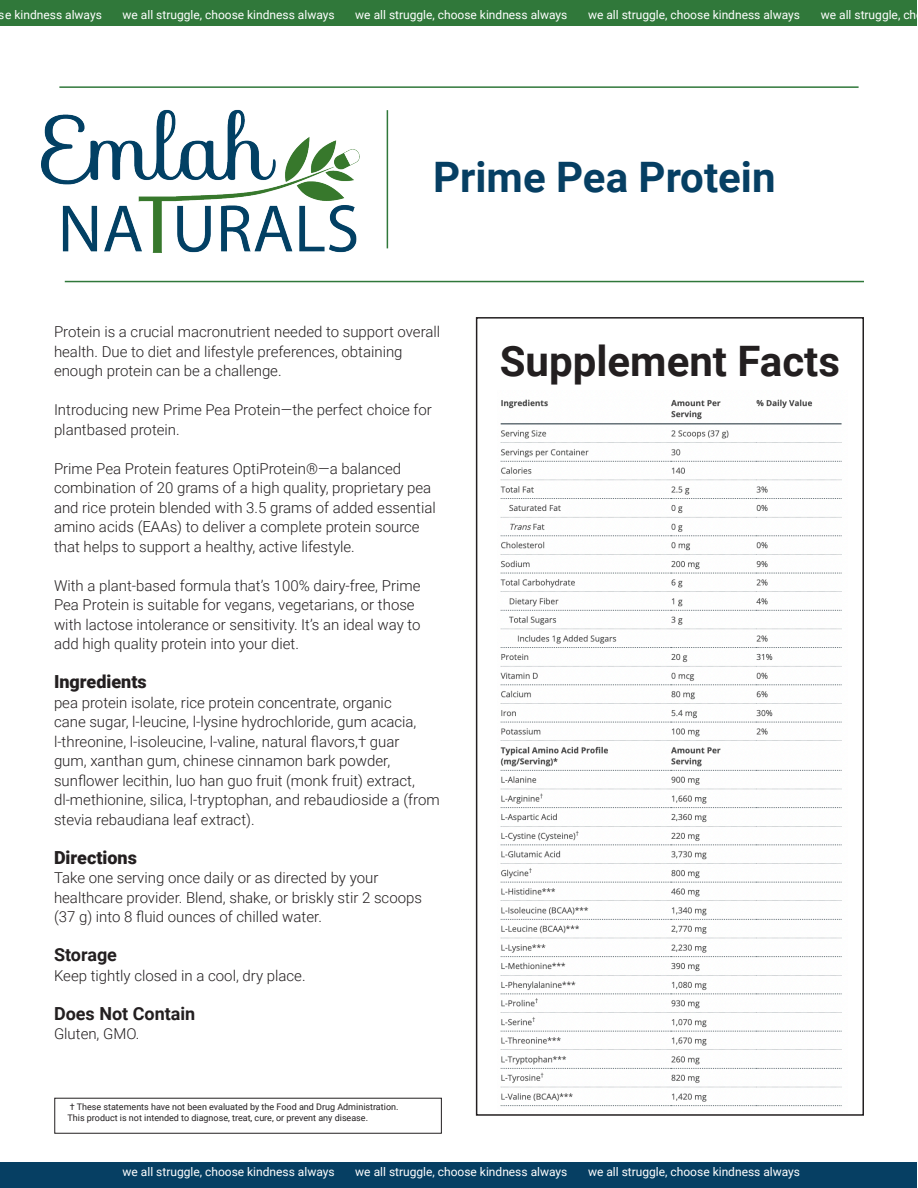
<style>
.page{position:relative;width:918px;height:1188px;background:#fff}
.page>*{position:absolute;margin:0;border:0;box-sizing:border-box;transform-origin:0 0}
.t1{font:700 42px "Roboto";color:#063f63}
.t2{font:700 42px "Roboto";color:#231f20}
.t3{font:900 18px "Roboto";color:#231f20}
.t4{font:700 18px "Roboto";color:#231f20}
.t5{font:300 15px/19.5px "Roboto";color:#231f20}
.t6{font:12px "Roboto";color:#fff}
.t7{font:9px/10.8px "Roboto";color:#231f20}
</style>
<div class="page">
<hr style="left:59px;top:86px;width:800px;height:2px;background:#30783a">
<hr style="left:65px;top:281px;width:799px;height:1px;background:#30783a">
<hr style="left:387px;top:110px;width:1px;height:138px;background:#30783a">
<img style="left:41px;top:109px;width:319px;height:143px">
<div style="left:1px;top:0;width:916px;height:26px;background:#30783a"></div>
<div style="left:1px;top:1162px;width:916px;height:26px;background:#063f63"></div>
<div style="left:54px;top:1098px;width:388px;height:36px;border:1px solid #231f20"></div>
<img style="left:500px;top:399px;width:342px;height:708px">
<div style="left:476px;top:317px;width:388px;height:799px;border:2px solid #231f20"></div>
<p class="t6" style="left:-1px;top:6px;width:104px">se kindness always</p>
<p class="t6" style="left:123px;top:6px;width:214px">we all struggle, choose kindness always</p>
<p class="t6" style="left:355px;top:6px;width:214px">we all struggle, choose kindness always</p>
<p class="t6" style="left:588px;top:6px;width:214px">we all struggle, choose kindness always</p>
<p class="t6" style="left:821px;top:6px;width:97px">we all struggle, ch</p>
<p class="t1" style="left:433px;top:148px;width:344px">Prime Pea Protein</p>
<p class="t5" style="left:54px;top:322px;width:388px">Protein is a crucial macronutrient needed to support overall health. Due to diet and lifestyle preferences, obtaining enough protein can be a challenge.</p>
<p class="t5" style="left:54px;top:400px;width:379px">Introducing new Prime Pea Protein—the perfect choice for plantbased protein.</p>
<p class="t5" style="left:54px;top:458px;width:383px">Prime Pea Protein features OptiProtein®—a balanced combination of 20 grams of a high quality, proprietary pea and rice protein blended with 3.5 grams of added essential amino acids (EAAs) to deliver a complete protein source that helps to support a healthy, active lifestyle.</p>
<p class="t5" style="left:54px;top:575px;width:368px">With a plant-based formula that’s 100% dairy-free, Prime Pea Protein is suitable for vegans, vegetarians, or those with lactose intolerance or sensitivity. It’s an ideal way to add high quality protein into your diet.</p>
<p class="t3" style="left:54px;top:669px;width:94px">Ingredients</p>
<p class="t5" style="left:54px;top:692px;width:387px">pea protein isolate, rice protein concentrate, organic<br>cane sugar, l-leucine, l-lysine hydrochloride, gum acacia, l-threonine, l-isoleucine, l-valine, natural flavors,† guar<br>gum, xanthan gum, chinese cinnamon bark powder, sunflower lecithin, luo han guo fruit (monk fruit) extract, dl-methionine, silica, l-tryptophan, and rebaudioside a (from stevia rebaudiana leaf extract).</p>
<p class="t3" style="left:54px;top:845px;width:84px">Directions</p>
<p class="t5" style="left:54px;top:868px;width:370px">Take one serving once daily or as directed by your healthcare provider. Blend, shake, or briskly stir 2 scoops (37 g) into 8 fluid ounces of chilled water.</p>
<p class="t4" style="left:54px;top:942px;width:65px">Storage</p>
<p class="t5" style="left:54px;top:965px;width:253px">Keep tightly closed in a cool, dry place.</p>
<p class="t4" style="left:54px;top:1001px;width:143px">Does Not Contain</p>
<p class="t5" style="left:54px;top:1024px;width:87px">Gluten, GMO.</p>
<p class="t7" style="left:68px;top:1102px;width:332px">† These statements have not been evaluated by the Food and Drug Administration.<br>This product is not intended to diagnose, treat, cure, or prevent any disease.</p>
<p class="t2" style="left:500px;top:332px;width:342px">Supplement Facts</p>
<p class="t6" style="left:123px;top:1164px;width:214px">we all struggle, choose kindness always</p>
<p class="t6" style="left:355px;top:1164px;width:214px">we all struggle, choose kindness always</p>
<p class="t6" style="left:588px;top:1164px;width:214px">we all struggle, choose kindness always</p>
</div>
